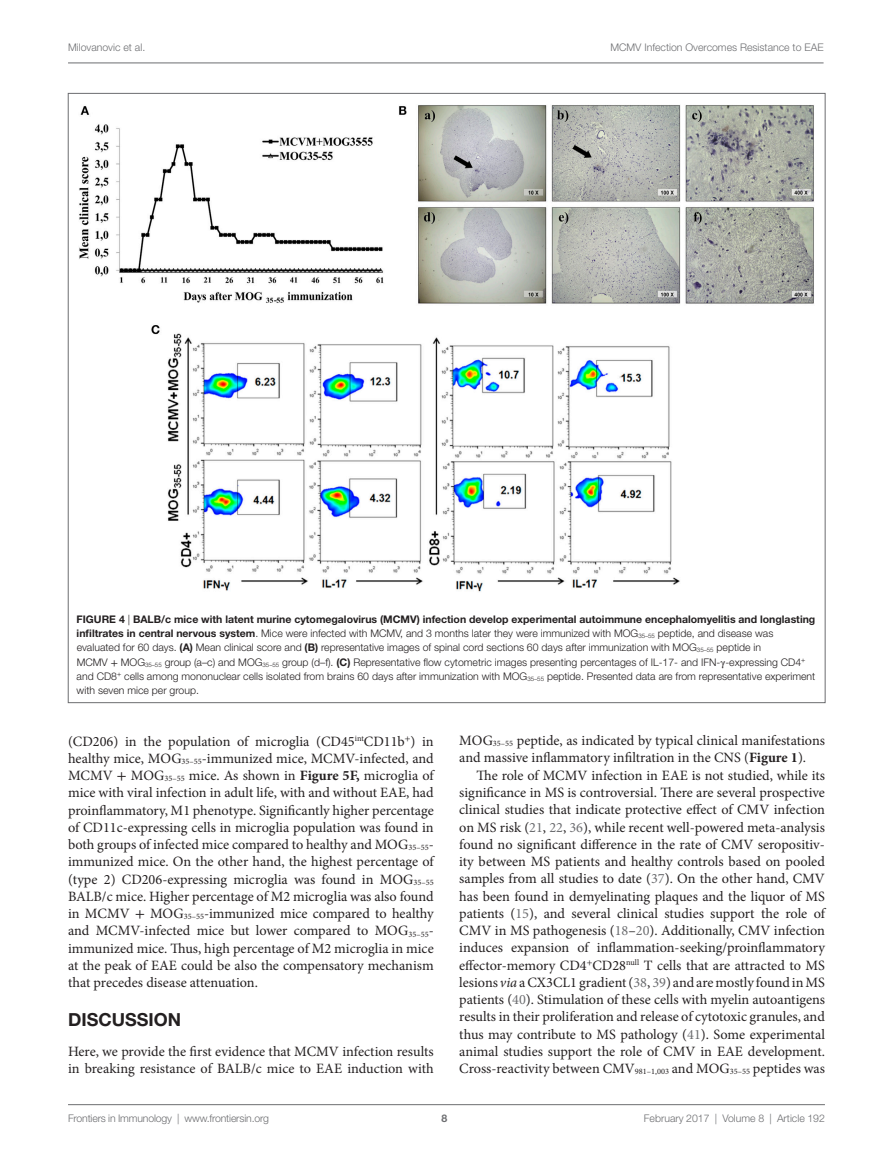
<style>
.page{position:relative;width:893px;height:1170px;background:#fff}
.page>*{position:absolute;margin:0;border:0;box-sizing:border-box;transform-origin:0 0}
.t1{font:700 18px "Helvetica Neue LT Std";color:#231f20}
.t2{font:14.25px/17.2px "Minion Pro";color:#231f20;text-align:justify}
.t3{font:300 10.5px/14.2px "Helvetica Neue LT Std";color:#231f20}
.t4{font:300 10.5px "Helvetica Neue LT Std";color:#6c6d70}
.t5{font:700 10.5px "Helvetica Neue LT Std";color:#6c6d70}
.s1{font-weight:700}
.s2{font-family:"STIX General";font-weight:400}
.s3{font-family:"STIX General"}
.s4{color:#6c6d70}
.s5{font-style:italic}
</style>
<div class="page">
<img style="left:79px;top:105px;width:735px;height:487px">
<hr style="left:68px;top:63px;width:756px;height:1px;background:#6c6d70">
<hr style="left:68px;top:1104px;width:757px;height:1px;background:#6c6d70">
<p class="t4" style="left:68px;top:41px;width:79px">Milovanovic et al.</p>
<p class="t4" style="left:610px;top:41px;width:215px">MCMV Infection Overcomes Resistance to EAE</p>
<p class="t3" style="left:77px;top:611px;width:740px"><span class="s1">Figure 4</span> | <span class="s1">BALB/c mice with latent murine cytomegalovirus (MCMV) infection develop experimental autoimmune encephalomyelitis and longlasting infiltrates in central nervous system</span>. Mice were infected with MCMV, and 3 months later they were immunized with MOG<sub>35–55</sub> peptide, and disease was evaluated for 60 days. <span class="s1">(A)</span> Mean clinical score and <span class="s1">(B)</span> representative images of spinal cord sections 60 days after immunization with MOG<sub>35–55</sub> peptide in<br>MCMV <span class="s2">+</span> MOG<sub>35–55</sub> group (a–c) and MOG<sub>35–55</sub> group (d–f). <span class="s1">(C)</span> Representative flow cytometric images presenting percentages of IL-17- and IFN-<span class="s2">γ</span>-expressing CD4<sup>+ </sup>and CD8<sup>+</sup> cells among mononuclear cells isolated from brains 60 days after immunization with MOG<sub>35–55</sub> peptide. Presented data are from representative experiment with seven mice per group.</p>
<p class="t2" style="left:68px;top:732px;width:367px">(CD206) in the population of microglia (CD45<sup>int</sup>CD11b<sup>+</sup>) in healthy mice, MOG<sub>35–55</sub>-immunized mice, MCMV-infected, and MCMV <span class="s3">+</span> MOG<sub>35–55</sub> mice. As shown in <span class="s1">Figure 5F,</span> microglia of mice with viral infection in adult life, with and without EAE, had proinflammatory, M1 phenotype. Significantly higher percentage of CD11c-expressing cells in microglia population was found in both groups of infected mice compared to healthy and MOG<sub>35–55</sub>- immunized mice. On the other hand, the highest percentage of (type 2) CD206-expressing microglia was found in MOG<sub>35–55<br></sub>BALB/c mice. Higher percentage of M2 microglia was also found in MCMV <span class="s3">+</span> MOG<sub>35–55</sub>-immunized mice compared to healthy and MCMV-infected mice but lower compared to MOG<sub>35–55</sub>- immunized mice. Thus, high percentage of M2 microglia in mice at the peak of EAE could be also the compensatory mechanism that precedes disease attenuation.</p>
<p class="t1" style="left:68px;top:1008px;width:112px">DISCUSSION</p>
<p class="t2" style="left:68px;top:1042px;width:367px">Here, we provide the first evidence that MCMV infection results in breaking resistance of BALB/c mice to EAE induction with</p>
<p class="t2" style="left:459px;top:732px;width:367px">MOG<sub>35–55</sub> peptide, as indicated by typical clinical manifestations and massive inflammatory infiltration in the CNS (<span class="s1">Figure 1</span>).</p>
<p class="t2" style="left:459px;top:766px;width:367px;text-indent:17px">The role of MCMV infection in EAE is not studied, while its significance in MS is controversial. There are several prospective clinical studies that indicate protective effect of CMV infection on MS risk (<span class="s4">21</span>, <span class="s4">22</span>, <span class="s4">36</span>), while recent well-powered meta-analysis found no significant difference in the rate of CMV seropositiv&shy;ity between MS patients and healthy controls based on pooled samples from all studies to date (<span class="s4">37</span>). On the other hand, CMV has been found in demyelinating plaques and the liquor of MS patients (<span class="s4">15</span>), and several clinical studies support the role of CMV in MS pathogenesis (<span class="s4">18</span>–<span class="s4">20</span>). Additionally, CMV infection induces expansion of inflammation-seeking/proinflammatory effector-memory CD4<sup>+</sup>CD28<sup>null</sup> T cells that are attracted to MS lesions <span class="s5">via</span> a CX3CL1 gradient (<span class="s4">38</span>, <span class="s4">39</span>) and are mostly found in MS patients (<span class="s4">40</span>). Stimulation of these cells with myelin autoantigens results in their proliferation and release of cytotoxic granules, and thus may contribute to MS pathology (<span class="s4">41</span>). Some experimental animal studies support the role of CMV in EAE development.<br>Cross-reactivity between CMV<sub>981–1,003</sub> and MOG<sub>35–55</sub> peptides was</p>
<p class="t4" style="left:68px;top:1111px;width:203px">Frontiers in Immunology | www.frontiersin.org</p>
<p class="t4" style="left:644px;top:1111px;width:183px">February 2017 | Volume 8 | Article 192</p>
<p class="t5" style="left:441px;top:1111px;width:7px">8</p>
</div>
